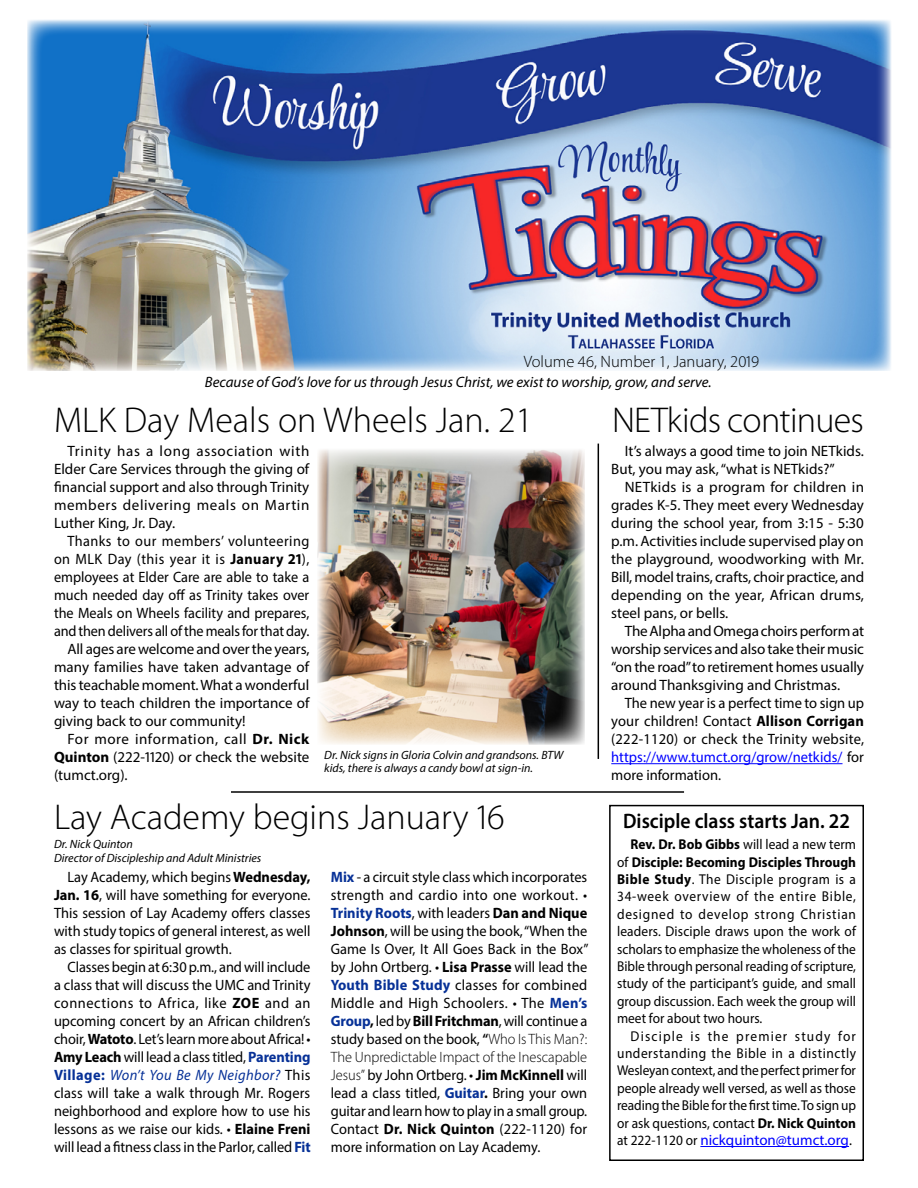
<style>
.page{position:relative;width:918px;height:1188px;background:#fff}
.page>*{position:absolute;margin:0;border:0;box-sizing:border-box;transform-origin:0 0}
.t1{font:300 36px "Myriad Pro";color:#000}
.t2{font:300 36px "Myriad Pro";letter-spacing:-.02em;color:#000}
.t3{font:600 21px "Myriad Pro";color:#000;scale:.94 1}
.t4{font:300 16.5px "Myriad Pro";color:#000}
.t5{font:15px/18px "Myriad Pro";color:#000;text-align:justify;scale:.96 1}
.t6{font:15px/18px "Myriad Pro";color:#000;text-align:justify}
.t7{font:15px "Myriad Pro";color:#000;scale:.95 1}
.t8{font:italic 15px "Myriad Pro";color:#000}
.t9{font:15px "Myriad Pro";letter-spacing:.03em;color:#000;scale:.95 1}
.t10{font:15px "Myriad Pro";color:#00f}
.t11{font:15px "Myriad Pro";letter-spacing:.035em;color:#000}
.t12{font:14.25px/17.4px "Myriad Pro";color:#000;text-align:justify;scale:.94 1}
.t13{font:italic 12px/13.5px "Myriad Pro";color:#000}
.s1{font-weight:700}
.s2{font-weight:700;color:#073197}
.s3{font-style:italic;color:#073197}
.s4{font-weight:600}
.s5{font-weight:300}
.s6{color:#00f}
.s7{font-size:14.25px;color:#000}
.s8{color:#000}
</style>
<div class="page">
<img style="left:27px;top:20px;width:864px;height:351px">
<hr style="left:231px;top:791px;width:453px;height:2px;background:#000">
<img style="left:318px;top:449px;width:267px;height:296px">
<hr style="left:598px;top:444px;width:1px;height:315px;background:#000">
<hr style="left:611px;top:763px;width:232px;height:1px;background:#00f">
<hr style="left:700px;top:1146px;width:149px;height:1px;background:#00f">
<div style="left:609px;top:805px;width:255px;height:356px;border:2px solid #000"></div>
<p class="t4" style="left:524px;top:352px;width:237px">Volume 46, Number 1, January, 2019</p>
<p class="t8" style="left:205px;top:372px;width:508px">Because of God’s love for us through Jesus Christ, we exist to worship, grow, and serve.</p>
<h1 class="t1" style="left:54px;top:400px;width:481px">MLK Day Meals on Wheels Jan. 21</h1>
<p class="t6" style="left:54px;top:442px;width:257px;text-indent:14px">Trinity has a long association with Elder Care Services through the giving of financial support and also through Trinity members delivering meals on Martin Luther King, Jr. Day.</p>
<p class="t9" style="left:68px;top:532px;width:256px">Thanks to our members’ volunteering</p>
<p class="t9" style="left:54px;top:550px;width:270px">on MLK Day (this year it is <span class="s1">January 21</span>),</p>
<p class="t7" style="left:54px;top:568px;width:270px">employees at Elder Care are able to take a</p>
<p class="t7" style="left:54px;top:586px;width:270px">much needed day off as Trinity takes over</p>
<p class="t7" style="left:54px;top:604px;width:270px">the Meals on Wheels facility and prepares,</p>
<p class="t7" style="left:54px;top:622px;width:271px">and then delivers all of the meals for that day.</p>
<p class="t6" style="left:68px;top:640px;width:244px">All ages are welcome and over the years,</p>
<p class="t6" style="left:54px;top:658px;width:257px">many families have taken advantage of</p>
<p class="t6" style="left:54px;top:676px;width:257px">this teachable moment. What a wonderful</p>
<p class="t6" style="left:54px;top:694px;width:257px">way to teach children the importance of</p>
<p class="t6" style="left:54px;top:712px;width:193px">giving back to our community!</p>
<p class="t11" style="left:68px;top:730px;width:243px">For more information, call <span class="s1">Dr. Nick</span></p>
<p class="t6" style="left:54px;top:748px;width:257px"><span class="s1">Quinton</span> (222-1120) or check the website</p>
<p class="t6" style="left:54px;top:766px;width:75px">(tumct.org).</p>
<p class="t13" style="left:324px;top:748px;width:241px">Dr. Nick signs in Gloria Colvin and grandsons. BTW kids, there is always a candy bowl at sign-in.</p>
<h1 class="t1" style="left:54px;top:797px;width:452px">Lay Academy begins January 16</h1>
<p class="t13" style="left:54px;top:837px;width:209px">Dr. Nick Quinton<br>Director of Discipleship and Adult Ministries</p>
<p class="t5" style="left:54px;top:868px;width:269px;text-indent:13px">Lay Academy, which begins <span class="s1">Wednesday, Jan. 16</span>, will have something for everyone.<br>This session of Lay Academy offers classes with study topics of general interest, as well as classes for spiritual growth.</p>
<p class="t5" style="left:54px;top:958px;width:269px;text-indent:13px">Classes begin at 6:30 p.m., and will include a class that will discuss the UMC and Trinity connections to Africa, like <span class="s1">ZOE</span> and an upcoming concert by an African children’s choir, <span class="s1">Watoto</span>. Let’s learn more about Africa! • <span class="s1">Amy Leach</span> will lead a class titled, <span class="s2">Parenting Village:</span> <span class="s3">Won’t You Be My Neighbor?</span> This class will take a walk through Mr. Rogers neighborhood and explore how to use his lessons as we raise our kids. • <span class="s1">Elaine Freni </span>will lead a fitness class in the Parlor, called <span class="s2">Fit</span></p>
<p class="t5" style="left:331px;top:868px;width:270px"><span class="s2">Mix</span> - a circuit style class which incorporates strength and cardio into one workout. • <span class="s2">Trinity Roots</span>, with leaders <span class="s1">Dan and Nique Johnson</span>, will be using the book, “When the Game Is Over, It All Goes Back in the Box” by John Ortberg. • <span class="s1">Lisa Prasse</span> will lead the <span class="s2">Youth Bible Study</span> classes for combined Middle and High Schoolers. • The <span class="s2">Men’s Group</span><span class="s1">,</span> led by <span class="s1">Bill Fritchman</span>, will continue a study based on the book, <span class="s4">“</span><span class="s5">Who Is This Man?:<br>The Unpredictable Impact of the Inescapable Jesus”</span> by John Ortberg. • <span class="s1">Jim McKinnell</span> will lead a class titled, <span class="s2">Guitar</span><span class="s1">.</span> Bring your own guitar and learn how to play in a small group.<br>Contact <span class="s1">Dr. Nick Quinton</span> (222-1120) for more information on Lay Academy.</p>
<h1 class="t2" style="left:612px;top:400px;width:253px">NETkids continues</h1>
<p class="t6" style="left:611px;top:442px;width:254px;text-indent:14px">It’s always a good time to join NETkids.<br>But, you may ask, “what is NETkids?”</p>
<p class="t6" style="left:611px;top:478px;width:254px;text-indent:14px">NETkids is a program for children in grades K-5. They meet every Wednesday during the school year, from 3:15 - 5:30 p.m. Activities include supervised play on the playground, woodworking with Mr.<br>Bill, model trains, crafts, choir practice, and depending on the year, African drums, steel pans, or bells.</p>
<p class="t6" style="left:611px;top:622px;width:254px;text-indent:13px">The Alpha and Omega choirs perform at worship services and also take their music “on the road” to retirement homes usually around Thanksgiving and Christmas.</p>
<p class="t6" style="left:611px;top:694px;width:254px;text-indent:14px">The new year is a perfect time to sign up your children! Contact <span class="s1">Allison Corrigan </span>(222-1120) or check the Trinity website, <span class="s6">https://www.tumct.org/grow/netkids/</span> for more information.</p>
<h2 class="t3" style="left:623px;top:808px;width:243px">Disciple class starts Jan. 22</h2>
<p class="t12" style="left:617px;top:836px;width:256px;text-indent:14px"><span class="s1">Rev. Dr. Bob Gibbs</span> will lead a new term of <span class="s1">Disciple: Becoming Disciples Through Bible Study</span>. The Disciple program is a 34-week overview of the entire Bible, designed to develop strong Christian leaders. Disciple draws upon the work of scholars to emphasize the wholeness of the Bible through personal reading of scripture, study of the participant’s guide, and small group discussion. Each week the group will meet for about two hours.</p>
<p class="t12" style="left:617px;top:1027px;width:256px;text-indent:14px">Disciple is the premier study for understanding the Bible in a distinctly Wesleyan context, and the perfect primer for people already well versed, as well as those reading the Bible for the first time. To sign up or ask questions, contact <span class="s1">Dr. Nick Quinton</span></p>
<p class="t10" style="left:617px;top:1131px;width:236px"><span class="s7">at 222-1120 or</span> nickquinton@tumct.org<span class="s8">.</span></p>
</div>
